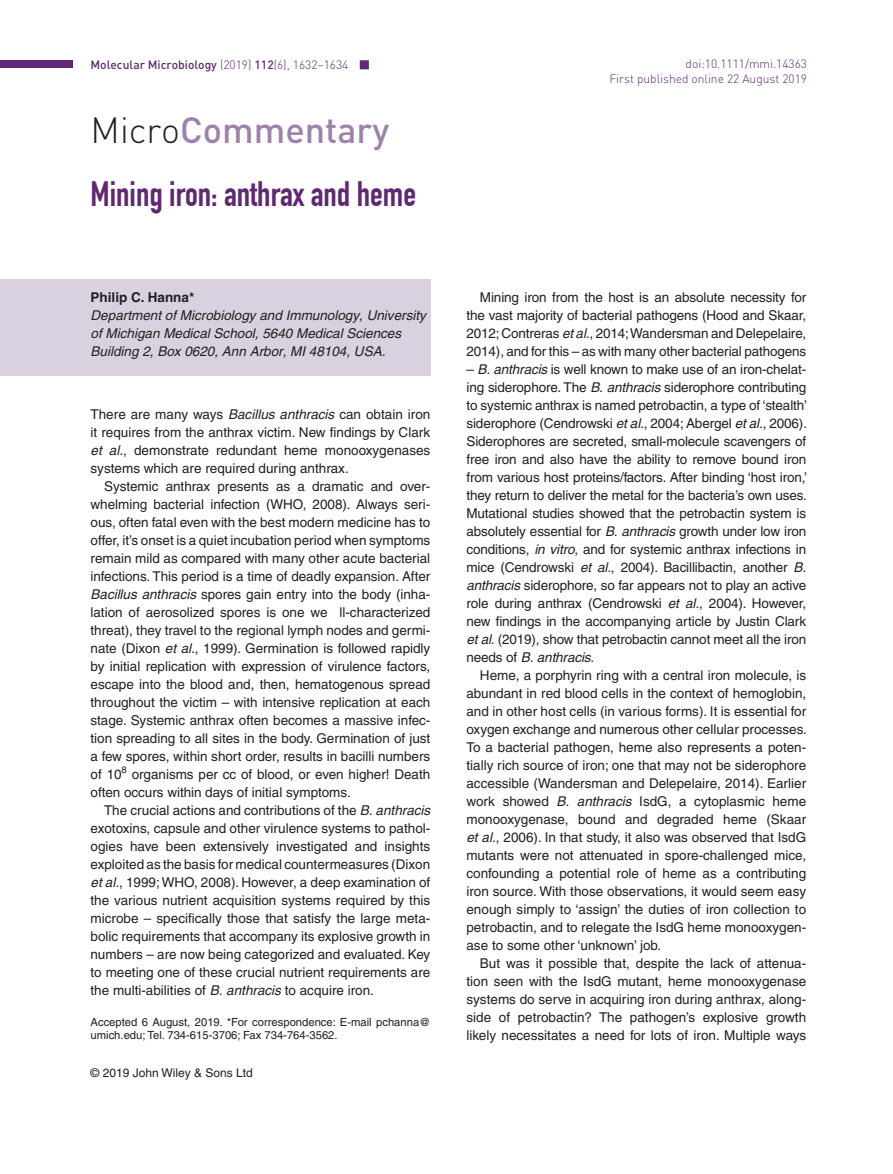
<style>
.page{position:relative;width:893px;height:1174px;background:#fff}
.page>*{position:absolute;margin:0;border:0;box-sizing:border-box;transform-origin:0 0}
.t1{font:500 36px "DIN";color:#9e82a9}
.t2{font:700 34.5px "DIN Condensed";color:#5f2972}
.t3{font:13.5px/18px "Helvetica";color:#231f20;text-align:justify}
.t4{font:italic 13.5px/18px "Helvetica";color:#231f20}
.t5{font:700 13.5px "Helvetica";color:#231f20}
.t6{font:300 12px/15px "DIN";color:#5f2972;text-align:right}
.t7{font:500 12px "DIN";color:#5f2972}
.t8{font:12px "Helvetica";color:#231f20}
.t9{font:11.25px/13.5px "Helvetica";color:#231f20}
.s1{font-weight:300}
.s2{font-weight:300;color:#231f20}
.s3{font-style:italic}
</style>
<div class="page">
<div style="left:360px;top:60px;width:9px;height:9px;border:3px solid #5f2972"></div>
<div style="left:0;top:60px;width:72px;height:8px;background:#5f2972"></div>
<div style="left:0;top:279px;width:430px;height:26px;background:#dad1e0"></div>
<div style="left:0;top:280px;width:430px;height:95px;background:#dad1e0"></div>
<p class="t7" style="left:91px;top:57px;width:279px">Molecular Microbiology <span class="s1">(2019)</span> 112<span class="s1">(6), 1632–1634</span> ■</p>
<p class="t6" style="left:609px;top:56px;width:199px">doi:10.1111/mmi.14363<br>First published online 22 August 2019</p>
<h1 class="t1" style="left:91px;top:107px;width:300px"><span class="s2">Micro</span>Commentary</h1>
<h2 class="t2" style="left:91px;top:174px;width:327px">Mining iron: anthrax and heme</h2>
<p class="t5" style="left:91px;top:289px;width:105px">Philip C. Hanna*</p>
<p class="t4" style="left:91px;top:306px;width:337px">Department of Microbiology and Immunology, University of Michigan Medical School, 5640 Medical Sciences<br>Building 2, Box 0620, Ann Arbor, MI 48104, USA.</p>
<p class="t3" style="left:91px;top:405px;width:341px">There are many ways <span class="s3">Bacillus anthracis</span> can obtain iron it requires from the anthrax victim. New findings by Clark <span class="s3">et al.</span>, demonstrate redundant heme monooxygenases systems which are required during anthrax.</p>
<p class="t3" style="left:91px;top:477px;width:341px;text-indent:14px">Systemic anthrax presents as a dramatic and over&shy;whelming bacterial infection (WHO, 2008). Always seri&shy;ous, often fatal even with the best modern medicine has to offer, it’s onset is a quiet incubation period when symptoms remain mild as compared with many other acute bacterial infections. This period is a time of deadly expansion. After <span class="s3">Bacillus anthracis</span> spores gain entry into the body (inha&shy;lation of aerosolized spores is one we ll-characterized threat), they travel to the regional lymph nodes and germi&shy;nate (Dixon <span class="s3">et al.</span>, 1999). Germination is followed rapidly by initial replication with expression of virulence factors, escape into the blood and, then, hematogenous spread throughout the victim – with intensive replication at each stage. Systemic anthrax often becomes a massive infec&shy;tion spreading to all sites in the body. Germination of just a few spores, within short order, results in bacilli numbers of 10<sup>8</sup> organisms per cc of blood, or even higher! Death often occurs within days of initial symptoms.</p>
<p class="t3" style="left:91px;top:801px;width:341px;text-indent:14px">The crucial actions and contributions of the <span class="s3">B. anthracis </span>exotoxins, capsule and other virulence systems to pathol&shy;ogies have been extensively investigated and insights exploited as the basis for medical countermeasures (Dixon <span class="s3">et al.</span>, 1999; WHO, 2008). However, a deep examination of the various nutrient acquisition systems required by this microbe – specifically those that satisfy the large meta&shy;bolic requirements that accompany its explosive growth in numbers – are now being categorized and evaluated. Key to meeting one of these crucial nutrient requirements are the multi-abilities of <span class="s3">B. anthracis</span> to acquire iron.</p>
<p class="t9" style="left:91px;top:1015px;width:342px">Accepted 6 August, 2019. *For correspondence: E-mail pchanna@ umich.edu; Tel. 734-615-3706; Fax 734-764-3562.</p>
<p class="t8" style="left:91px;top:1066px;width:164px">© 2019 John Wiley &amp; Sons Ltd</p>
<p class="t3" style="left:466px;top:288px;width:341px;text-indent:14px">Mining iron from the host is an absolute necessity for the vast majority of bacterial pathogens (Hood and Skaar, 2012; Contreras <span class="s3">et al.</span>, 2014; Wandersman and Delepelaire, 2014), and for this – as with many other bacterial pathogens</p>
<p class="t3" style="left:466px;top:360px;width:342px">– <span class="s3">B. anthracis</span> is well known to make use of an iron-chelat&shy;ing siderophore. The <span class="s3">B. anthracis</span> siderophore contributing to systemic anthrax is named petrobactin, a type of ‘stealth’ siderophore (Cendrowski <span class="s3">et al.</span>, 2004; Abergel <span class="s3">et al.</span>, 2006).<br>Siderophores are secreted, small-molecule scavengers of free iron and also have the ability to remove bound iron from various host proteins/factors. After binding ‘host iron,’ they return to deliver the metal for the bacteria’s own uses.<br>Mutational studies showed that the petrobactin system is absolutely essential for <span class="s3">B. anthracis</span> growth under low iron conditions, <span class="s3">in vitro</span>, and for systemic anthrax infections in mice (Cendrowski <span class="s3">et al.</span>, 2004). Bacillibactin, another <span class="s3">B. anthracis</span> siderophore, so far appears not to play an active role during anthrax (Cendrowski <span class="s3">et al.</span>, 2004). However, new findings in the accompanying article by Justin Clark <span class="s3">et al.</span> (2019), show that petrobactin cannot meet all the iron needs of <span class="s3">B. anthracis</span>.</p>
<p class="t3" style="left:466px;top:666px;width:342px;text-indent:14px">Heme, a porphyrin ring with a central iron molecule, is abundant in red blood cells in the context of hemoglobin, and in other host cells (in various forms). It is essential for oxygen exchange and numerous other cellular processes.<br>To a bacterial pathogen, heme also represents a poten&shy;tially rich source of iron; one that may not be siderophore accessible (Wandersman and Delepelaire, 2014). Earlier work showed <span class="s3">B. anthracis</span> IsdG, a cytoplasmic heme monooxygenase, bound and degraded heme (Skaar <span class="s3">et al.</span>, 2006). In that study, it also was observed that IsdG mutants were not attenuated in spore-challenged mice, confounding a potential role of heme as a contributing iron source. With those observations, it would seem easy enough simply to ‘assign’ the duties of iron collection to petrobactin, and to relegate the IsdG heme monooxygen&shy;ase to some other ‘unknown’ job.</p>
<p class="t3" style="left:466px;top:954px;width:341px;text-indent:14px">But was it possible that, despite the lack of attenua&shy;tion seen with the IsdG mutant, heme monooxygenase systems do serve in acquiring iron during anthrax<span class="s3">,</span> along&shy;side of petrobactin? The pathogen’s explosive growth likely necessitates a need for lots of iron. Multiple ways</p>
</div>
